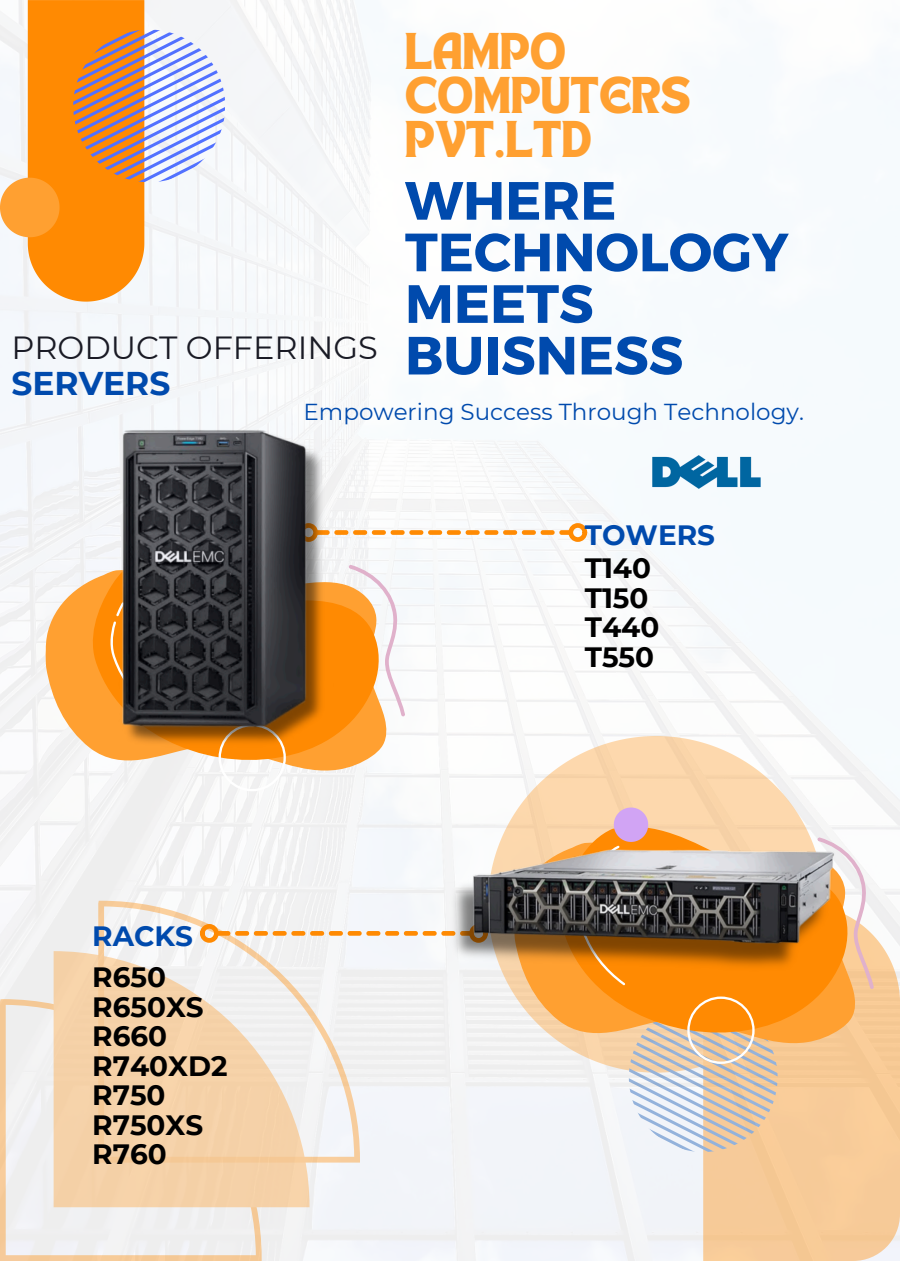
<style>
.page{position:relative;width:900px;height:1261px;background:#fff}
.page>*{position:absolute;margin:0;border:0;box-sizing:border-box;transform-origin:0 0}
.t1{font:700 53.69px/51.6px "Montserrat";color:#004aad}
.t2{font:37.38px/44.1px "TANHEADLINE";color:#ffa031}
.t3{font:700 32.88px "Montserrat";color:#004aad}
.t4{font:32px "Montserrat";color:#1a1b25}
.t5{font:700 27.88px/29.5px "Montserrat";color:#000}
.t6{font:700 27.88px "Montserrat";color:#004aad}
.t7{font:23.06px "Montserrat";color:#004aad}
</style>
<div class="page">
<img style="left:0;top:0;width:900px;height:1260px">
<div style="left:703px;top:904px;width:197px;height:356px;background:#f6ca98"></div>
<svg style="left:0;top:0;width:225px;height:301px"></svg>
<svg style="left:0;top:998px;width:262px;height:262px;fill:#f0eeef"></svg>
<div style="left:54px;top:950px;width:256px;height:256px;background:#f5d1a8"></div>
<svg style="left:98px;top:929px;width:262px;height:233px;fill:#f4d4ab"></svg>
<svg style="left:219px;top:930px;width:202px;height:5px"></svg>
<div style="left:200px;top:923px;width:19px;height:19px;border:5px solid #ff8a02;border-radius:50%"></div>
<svg style="left:539px;top:530px;width:29px;height:4px"></svg>
<div style="left:568px;top:523px;width:19px;height:18px;border:5px solid #ff8a02;border-radius:50%"></div>
<img style="left:0;top:301px;width:539px;height:628px">
<svg style="left:629px;top:1126px;width:149px;height:25px"></svg>
<img style="left:421px;top:674px;width:453px;height:452px">
<img style="left:648px;top:454px;width:118px;height:35px">
<p class="t2" style="left:405px;top:33px;width:287px">LAMPO<br>COMPUTERS<br>PVT.LTD</p>
<p class="t1" style="left:405px;top:172px;width:385px">WHERE<br>TECHNOLOGY<br>MEETS<br>BUISNESS</p>
<h4 class="t7" style="left:303px;top:397px;width:502px">Empowering Success Through Technology.</h4>
<h3 class="t4" style="left:12px;top:328px;width:368px">PRODUCT OFFERINGS</h3>
<p class="t3" style="left:12px;top:362px;width:160px">SERVERS</p>
<h5 class="t6" style="left:92px;top:918px;width:102px">RACKS</h5>
<p class="t5" style="left:92px;top:962px;width:137px">R650<br>R650XS<br>R660<br>R740XD2<br>R750<br>R750XS<br>R760</p>
<p class="t6" style="left:585px;top:518px;width:132px">TOWERS</p>
<h5 class="t5" style="left:585px;top:553px;width:76px">T140<br>T150<br>T440<br>T550</h5>
</div>
